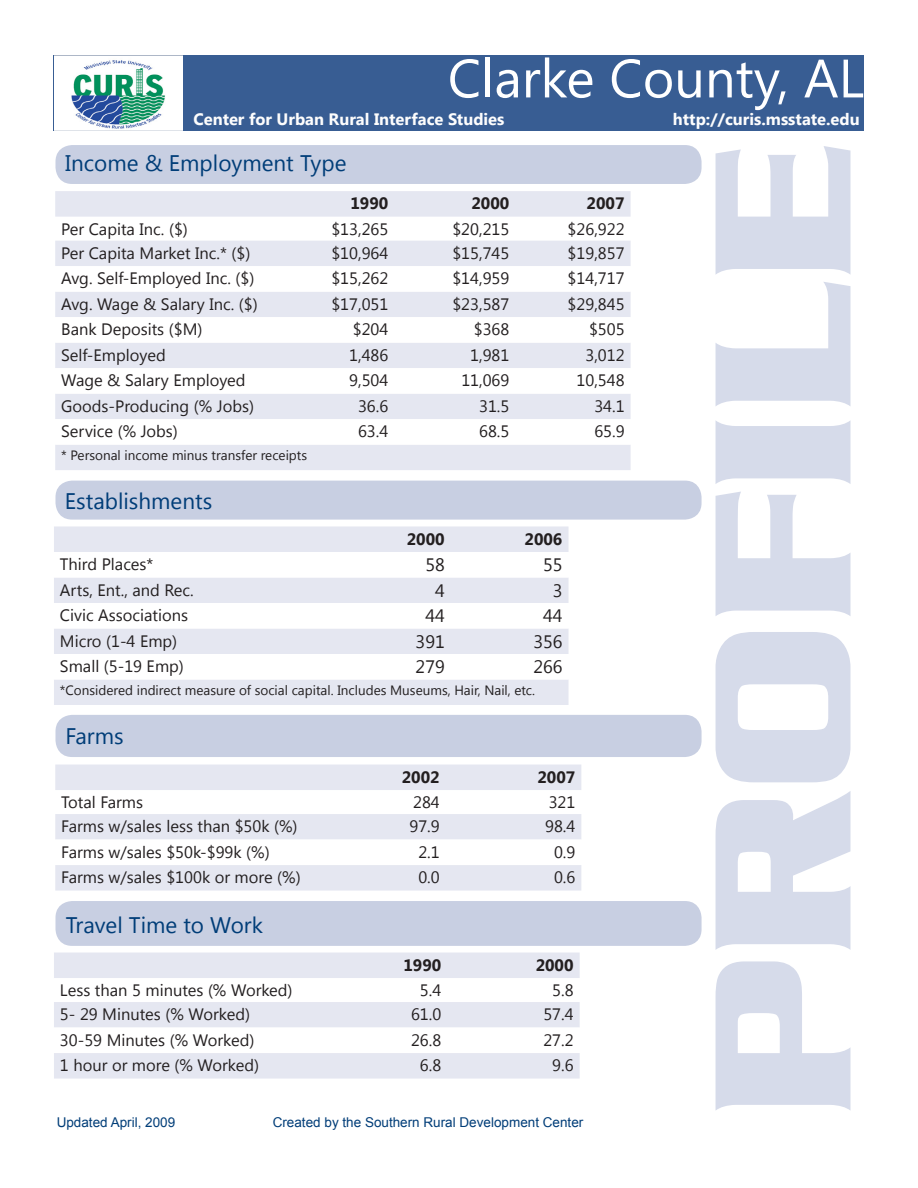
<style>
.page{position:relative;width:918px;height:1188px;background:#fff}
.page>*{position:absolute;margin:0;border:0;box-sizing:border-box;transform-origin:0 0}
.t1{font:700 202.5px "Serpentine D";color:#d6dbea}
.t2{font:54px "Segoe UI";color:#fff}
.t3{font:22.5px "Segoe UI";color:#003d78}
.t4{font:18px "Segoe UI";color:#231f20}
.t5{font:16.5px "Segoe UI";color:#231f20}
.t6{font:700 16.5px "Segoe UI";color:#fdfdfd}
.t7{font:700 16.5px "Segoe UI";color:#231f20}
.t8{font:13.5px "Segoe UI";color:#231f20}
.t9{font:13.5px "Arial";color:#003d78}
</style>
<div class="page">
<svg style="left:55px;top:191px;width:576px;height:279px;fill:#e5e7f1"></svg>
<svg style="left:55px;top:266px;width:576px;height:179px"></svg>
<svg style="left:54px;top:953px;width:526px;height:126px;fill:#e5e7f1"></svg>
<svg style="left:54px;top:1028px;width:526px;height:25px"></svg>
<svg style="left:55px;top:765px;width:526px;height:126px;fill:#e5e7f1"></svg>
<svg style="left:55px;top:840px;width:526px;height:25px"></svg>
<div style="left:54px;top:526px;width:514px;height:179px;background:#e5e7f1"></div>
<svg style="left:54px;top:552px;width:514px;height:128px"></svg>
<div style="left:55px;top:145px;width:647px;height:39px;background:#c8cfe2;border-radius:17px"></div>
<div style="left:55px;top:481px;width:647px;height:39px;background:#c8cfe2;border-radius:17px"></div>
<div style="left:55px;top:715px;width:647px;height:42px;background:#c8cfe2;border-radius:17px"></div>
<div style="left:55px;top:901px;width:647px;height:45px;background:#c8cfe2;border-radius:17px"></div>
<div style="left:54px;top:55px;width:810px;height:75px;background:#385d93"></div>
<img style="left:54px;top:55px;width:129px;height:75px">
<p class="t2" style="left:448px;top:41px;width:418px">Clarke County, AL</p>
<p class="t6" style="left:193px;top:107px;width:312px">Center for Urban Rural Interface Studies</p>
<p class="t6" style="left:673px;top:107px;width:188px">http://curis.msstate.edu</p>
<p class="t3" style="left:65px;top:147px;width:283px">Income &amp; Employment Type</p>
<p class="t7" style="left:350px;top:192px;width:39px">1990</p>
<p class="t7" style="left:471px;top:192px;width:39px">2000</p>
<p class="t7" style="left:587px;top:192px;width:39px">2007</p>
<p class="t5" style="left:61px;top:217px;width:128px">Per Capita Inc. ($)</p>
<p class="t5" style="left:331px;top:217px;width:58px">$13,265</p>
<p class="t5" style="left:452px;top:217px;width:58px">$20,215</p>
<p class="t5" style="left:568px;top:217px;width:58px">$26,922</p>
<p class="t5" style="left:61px;top:241px;width:191px">Per Capita Market Inc.* ($)</p>
<p class="t5" style="left:331px;top:241px;width:58px">$10,964</p>
<p class="t5" style="left:452px;top:241px;width:58px">$15,745</p>
<p class="t5" style="left:568px;top:241px;width:58px">$19,857</p>
<p class="t5" style="left:61px;top:267px;width:195px">Avg. Self-Employed Inc. ($)</p>
<p class="t5" style="left:331px;top:267px;width:58px">$15,262</p>
<p class="t5" style="left:452px;top:267px;width:58px">$14,959</p>
<p class="t5" style="left:568px;top:267px;width:58px">$14,717</p>
<p class="t5" style="left:61px;top:292px;width:198px">Avg. Wage &amp; Salary Inc. ($)</p>
<p class="t5" style="left:331px;top:292px;width:58px">$17,051</p>
<p class="t5" style="left:452px;top:292px;width:58px">$23,587</p>
<p class="t5" style="left:568px;top:292px;width:58px">$29,845</p>
<p class="t5" style="left:61px;top:318px;width:143px">Bank Deposits ($M)</p>
<p class="t5" style="left:353px;top:318px;width:37px">$204</p>
<p class="t5" style="left:474px;top:318px;width:37px">$368</p>
<p class="t5" style="left:589px;top:318px;width:37px">$505</p>
<p class="t5" style="left:61px;top:343px;width:106px">Self-Employed</p>
<p class="t5" style="left:349px;top:343px;width:41px">1,486</p>
<p class="t5" style="left:470px;top:343px;width:41px">1,981</p>
<p class="t5" style="left:585px;top:343px;width:41px">3,012</p>
<p class="t5" style="left:61px;top:369px;width:186px">Wage &amp; Salary Employed</p>
<p class="t5" style="left:349px;top:369px;width:41px">9,504</p>
<p class="t5" style="left:461px;top:369px;width:50px">11,069</p>
<p class="t5" style="left:577px;top:369px;width:50px">10,548</p>
<p class="t5" style="left:61px;top:394px;width:194px">Goods-Producing (% Jobs)</p>
<p class="t5" style="left:358px;top:394px;width:32px">36.6</p>
<p class="t5" style="left:479px;top:394px;width:32px">31.5</p>
<p class="t5" style="left:594px;top:394px;width:32px">34.1</p>
<p class="t5" style="left:61px;top:420px;width:118px">Service (% Jobs)</p>
<p class="t5" style="left:358px;top:420px;width:32px">63.4</p>
<p class="t5" style="left:479px;top:420px;width:32px">68.5</p>
<p class="t5" style="left:594px;top:420px;width:32px">65.9</p>
<p class="t8" style="left:61px;top:446px;width:247px">* Personal income minus transfer receipts</p>
<p class="t3" style="left:65px;top:485px;width:149px">Establishments</p>
<p class="t7" style="left:407px;top:527px;width:39px">2000</p>
<p class="t7" style="left:525px;top:527px;width:39px">2006</p>
<p class="t5" style="left:60px;top:553px;width:95px">Third Places*</p>
<p class="t4" style="left:425px;top:552px;width:21px">58</p>
<p class="t4" style="left:543px;top:552px;width:21px">55</p>
<p class="t5" style="left:60px;top:578px;width:135px">Arts, Ent., and Rec.</p>
<p class="t4" style="left:435px;top:578px;width:11px">4</p>
<p class="t4" style="left:553px;top:578px;width:11px">3</p>
<p class="t5" style="left:60px;top:604px;width:130px">Civic Associations</p>
<p class="t4" style="left:425px;top:603px;width:21px">44</p>
<p class="t4" style="left:543px;top:603px;width:21px">44</p>
<p class="t5" style="left:60px;top:629px;width:119px">Micro (1-4 Emp)</p>
<p class="t4" style="left:416px;top:629px;width:31px">391</p>
<p class="t4" style="left:533px;top:629px;width:31px">356</p>
<p class="t5" style="left:60px;top:655px;width:125px">Small (5-19 Emp)</p>
<p class="t4" style="left:416px;top:654px;width:31px">279</p>
<p class="t4" style="left:533px;top:654px;width:31px">266</p>
<p class="t8" style="left:60px;top:681px;width:477px">*Considered indirect measure of social capital. Includes Museums, Hair, Nail, etc.</p>
<p class="t3" style="left:65px;top:721px;width:60px">Farms</p>
<p class="t7" style="left:402px;top:765px;width:39px">2002</p>
<p class="t7" style="left:537px;top:765px;width:39px">2007</p>
<p class="t5" style="left:61px;top:791px;width:83px">Total Farms</p>
<p class="t5" style="left:413px;top:791px;width:28px">284</p>
<p class="t5" style="left:549px;top:791px;width:28px">321</p>
<p class="t5" style="left:61px;top:815px;width:238px">Farms w/sales less than $50k (%)</p>
<p class="t5" style="left:410px;top:815px;width:32px">97.9</p>
<p class="t5" style="left:545px;top:815px;width:32px">98.4</p>
<p class="t5" style="left:61px;top:840px;width:210px">Farms w/sales $50k-$99k (%)</p>
<p class="t5" style="left:418px;top:840px;width:23px">2.1</p>
<p class="t5" style="left:554px;top:840px;width:23px">0.9</p>
<p class="t5" style="left:61px;top:866px;width:241px">Farms w/sales $100k or more (%)</p>
<p class="t5" style="left:418px;top:866px;width:23px">0.0</p>
<p class="t5" style="left:554px;top:866px;width:23px">0.6</p>
<p class="t3" style="left:66px;top:909px;width:199px">Travel Time to Work</p>
<p class="t7" style="left:403px;top:953px;width:39px">1990</p>
<p class="t7" style="left:536px;top:953px;width:39px">2000</p>
<p class="t5" style="left:60px;top:979px;width:234px">Less than 5 minutes (% Worked)</p>
<p class="t5" style="left:420px;top:979px;width:23px">5.4</p>
<p class="t5" style="left:552px;top:979px;width:23px">5.8</p>
<p class="t5" style="left:60px;top:1003px;width:192px">5- 29 Minutes (% Worked)</p>
<p class="t5" style="left:411px;top:1003px;width:32px">61.0</p>
<p class="t5" style="left:543px;top:1003px;width:32px">57.4</p>
<p class="t5" style="left:60px;top:1028px;width:196px">30-59 Minutes (% Worked)</p>
<p class="t5" style="left:411px;top:1028px;width:32px">26.8</p>
<p class="t5" style="left:543px;top:1028px;width:32px">27.2</p>
<p class="t5" style="left:60px;top:1054px;width:201px">1 hour or more (% Worked)</p>
<p class="t5" style="left:420px;top:1054px;width:23px">6.8</p>
<p class="t5" style="left:552px;top:1054px;width:23px">9.6</p>
<p class="t9" style="left:57px;top:1113px;width:120px">Updated April, 2009</p>
<p class="t9" style="left:273px;top:1113px;width:312px">Created by the Southern Rural Development Center</p>
<p class="t1" style="left:669px;top:1117px;width:975px;rotate:-90deg">PROFILE</p>
</div>
